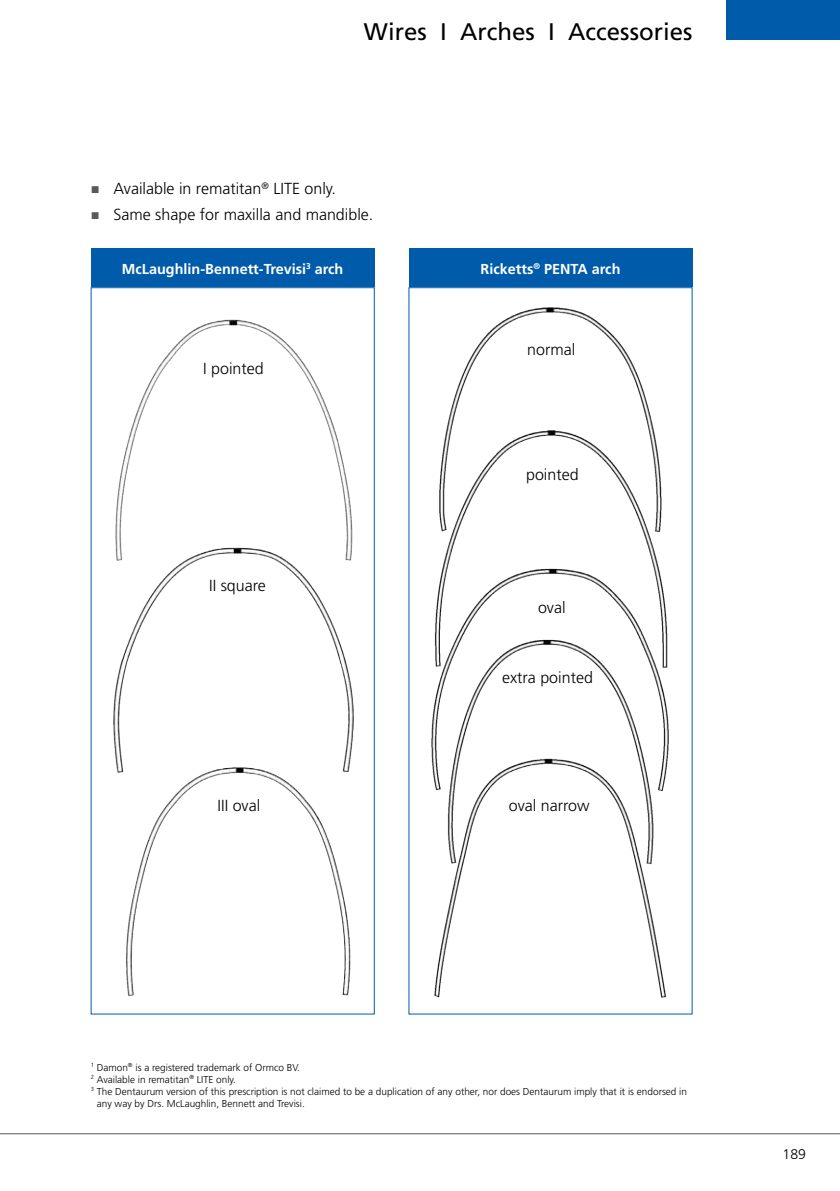
<style>
.page{position:relative;width:840px;height:1191px;background:#fff}
.page>*{position:absolute;margin:0;border:0;box-sizing:border-box;transform-origin:0 0}
.t1{font:24px "Frutiger LT Std";color:#000}
.t2{font:300 16px/25.6px "Frutiger LT Std";color:#000}
.t3{font:700 14.4px "Frutiger LT Std";color:#fff}
.t4{font:300 14px "Frutiger LT Std";color:#000}
.t5{font:300 10px "Frutiger LT Std";color:#000}
</style>
<div class="page">
<div style="left:726px;top:0;width:113px;height:40px;background:#005baa"></div>
<hr style="left:0;top:1133px;width:839px;height:1px;background:#58595b">
<img style="left:115px;top:319px;width:237px;height:206px">
<img style="left:126px;top:783px;width:225px;height:214px">
<img style="left:113px;top:525px;width:241px;height:258px">
<div style="left:91px;top:248px;width:283px;height:39px;background:#005baa"></div>
<img style="left:416px;top:287px;width:269px;height:127px">
<img style="left:439px;top:414px;width:223px;height:133px">
<img style="left:435px;top:547px;width:232px;height:70px">
<img style="left:431px;top:617px;width:238px;height:128px">
<img style="left:431px;top:745px;width:238px;height:253px">
<div style="left:408px;top:248px;width:284px;height:39px;background:#005baa"></div>
<h1 class="t1" style="left:364px;top:17px;width:330px">Wires I Arches I Accessories</h1>
<h2 class="t2" style="left:113px;top:176px;width:261px">Available in rematitan<sup>®</sup> LITE only.<br>Same shape for maxilla and mandible.</h2>
<h3 class="t3" style="left:122px;top:260px;width:223px">McLaughlin-Bennett-Trevisi<sup>3</sup> arch</h3>
<h2 class="t2" style="left:203px;top:356px;width:62px">I pointed</h2>
<h2 class="t2" style="left:209px;top:572px;width:58px">II square</h2>
<h2 class="t2" style="left:217px;top:792px;width:44px">III oval</h2>
<h3 class="t3" style="left:480px;top:260px;width:141px">Ricketts<sup>®</sup> PENTA arch</h3>
<h2 class="t2" style="left:527px;top:337px;width:49px">normal</h2>
<h2 class="t2" style="left:526px;top:462px;width:54px">pointed</h2>
<h2 class="t2" style="left:537px;top:594px;width:29px">oval</h2>
<h2 class="t2" style="left:502px;top:665px;width:92px">extra pointed</h2>
<h2 class="t2" style="left:508px;top:792px;width:82px">oval narrow</h2>
<p class="t5" style="left:91px;top:1061px;width:211px"><sup>1</sup> Damon<sup>®</sup> is a registered trademark of Ormco BV.</p>
<p class="t5" style="left:91px;top:1073px;width:146px"><sup>2</sup> Available in rematitan<sup>®</sup> LITE only.</p>
<p class="t5" style="left:91px;top:1085px;width:597px"><sup>3</sup> The Dentaurum version of this prescription is not claimed to be a duplication of any other, nor does Dentaurum imply that it is endorsed in</p>
<p class="t5" style="left:97px;top:1097px;width:209px">any way by Drs. McLaughlin, Bennett and Trevisi.</p>
<h3 class="t4" style="left:782px;top:1146px;width:25px">189</h3>
</div>
